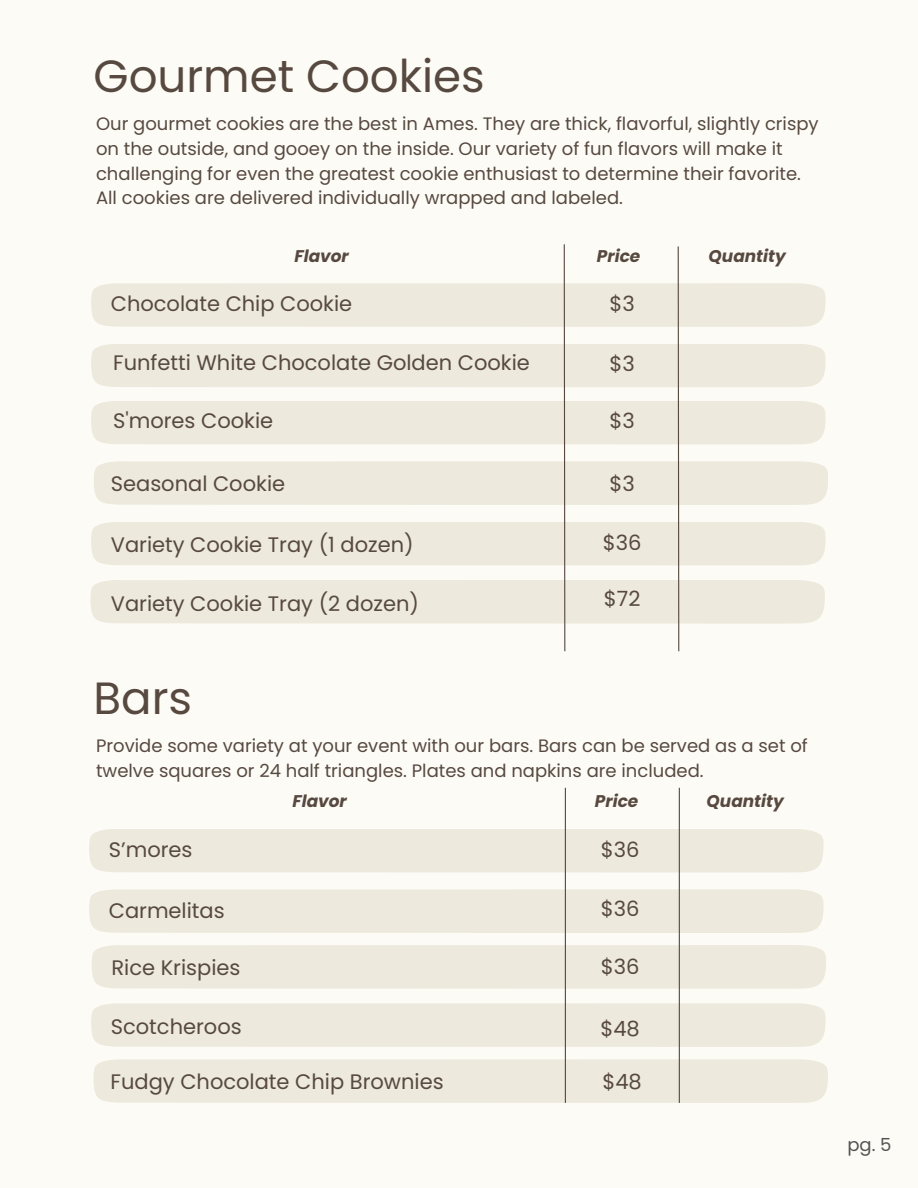
<style>
.page{position:relative;width:918px;height:1188px;background:#fcfbf6}
.page>*{position:absolute;margin:0;border:0;box-sizing:border-box;transform-origin:0 0}
.t1{font:45.15px "Poppins";color:#574940}
.t2{font:21px "Poppins";color:#574940}
.t3{font:18px/24.8px "Poppins";color:#574940}
.t4{font:18px "Poppins";color:#545454}
.t5{font:italic 700 16.95px "Poppins";color:#574940}
</style>
<div class="page">
<svg style="left:90px;top:244px;width:738px;height:408px"></svg>
<div style="left:89px;top:829px;width:734px;height:44px;background:#ede9dc"></div>
<div style="left:89px;top:889px;width:734px;height:44px;background:#ede9dc"></div>
<div style="left:91px;top:1003px;width:734px;height:44px;background:#ede9dc"></div>
<div style="left:94px;top:1059px;width:734px;height:44px;background:#ede9dc"></div>
<div style="left:92px;top:945px;width:734px;height:44px;background:#ede9dc"></div>
<hr style="left:565px;top:788px;width:1px;height:315px;background:#574940">
<hr style="left:679px;top:788px;width:1px;height:315px;background:#574940">
<h1 class="t1" style="left:94px;top:45px;width:393px">Gourmet Cookies</h1>
<p class="t3" style="left:96px;top:112px;width:724px">Our gourmet cookies are the best in Ames. They are thick, flavorful, slightly crispy on the outside, and gooey on the inside. Our variety of fun flavors will make it challenging for even the greatest cookie enthusiast to determine their favorite.<br>All cookies are delivered individually wrapped and labeled.</p>
<h2 class="t5" style="left:294px;top:244px;width:56px">Flavor</h2>
<h2 class="t5" style="left:597px;top:244px;width:45px">Price</h2>
<h2 class="t5" style="left:709px;top:244px;width:79px">Quantity</h2>
<h2 class="t2" style="left:111px;top:289px;width:243px">Chocolate Chip Cookie</h2>
<h3 class="t2" style="left:609px;top:289px;width:27px">$3</h3>
<h2 class="t2" style="left:113px;top:348px;width:418px">Funfetti White Chocolate Golden Cookie</h2>
<h2 class="t2" style="left:113px;top:406px;width:162px">S'mores Cookie</h2>
<h3 class="t2" style="left:609px;top:349px;width:27px">$3</h3>
<h3 class="t2" style="left:609px;top:406px;width:27px">$3</h3>
<h2 class="t2" style="left:111px;top:469px;width:176px">Seasonal Cookie</h2>
<h2 class="t2" style="left:609px;top:469px;width:27px">$3</h2>
<h2 class="t2" style="left:111px;top:530px;width:304px">Variety Cookie Tray (1 dozen)</h2>
<h2 class="t2" style="left:603px;top:528px;width:40px">$36</h2>
<h2 class="t2" style="left:111px;top:589px;width:310px">Variety Cookie Tray (2 dozen)</h2>
<h1 class="t2" style="left:604px;top:584px;width:38px">$72</h1>
<p class="t1" style="left:94px;top:667px;width:100px">Bars</p>
<h3 class="t3" style="left:96px;top:734px;width:713px">Provide some variety at your event with our bars. Bars can be served as a set of twelve squares or 24 half triangles. Plates and napkins are included.</h3>
<h2 class="t2" style="left:109px;top:835px;width:85px">S’mores</h2>
<h2 class="t2" style="left:109px;top:896px;width:117px">Carmelitas</h2>
<h2 class="t5" style="left:292px;top:790px;width:56px">Flavor</h2>
<h2 class="t5" style="left:595px;top:790px;width:45px">Price</h2>
<h2 class="t5" style="left:707px;top:790px;width:79px">Quantity</h2>
<h3 class="t2" style="left:601px;top:835px;width:40px">$36</h3>
<h3 class="t2" style="left:601px;top:894px;width:40px">$36</h3>
<h2 class="t2" style="left:111px;top:953px;width:131px">Rice Krispies</h2>
<p class="t2" style="left:601px;top:952px;width:40px">$36</p>
<h2 class="t2" style="left:111px;top:1012px;width:132px">Scotcheroos</h2>
<h2 class="t2" style="left:111px;top:1067px;width:335px">Fudgy Chocolate Chip Brownies</h2>
<h2 class="t2" style="left:600px;top:1014px;width:41px">$48</h2>
<h2 class="t2" style="left:602px;top:1067px;width:41px">$48</h2>
<h2 class="t4" style="left:847px;top:1132px;width:46px">pg. 5</h2>
</div>
